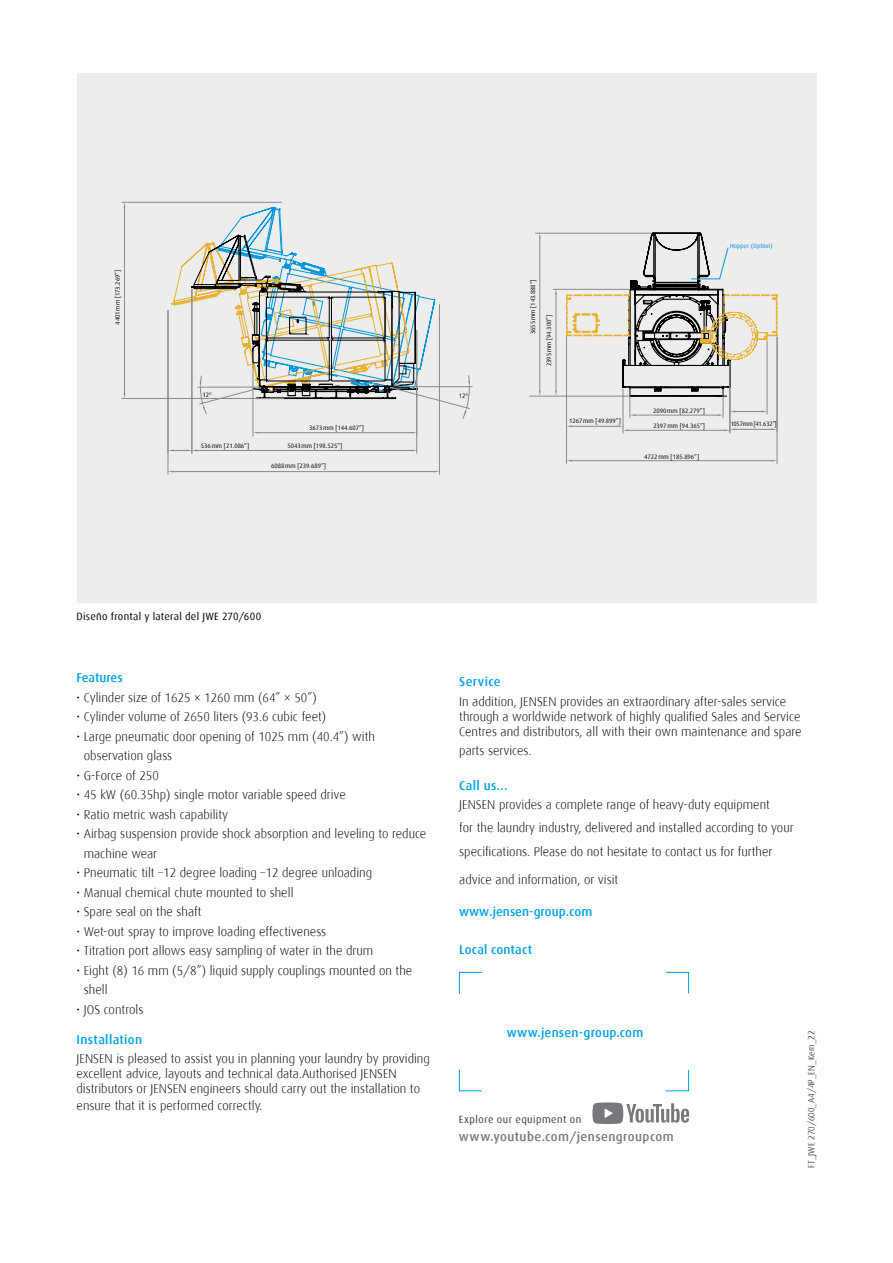
<style>
.page{position:relative;width:893px;height:1263px;background:#fff}
.page>*{position:absolute;margin:0;border:0;box-sizing:border-box;transform-origin:0 0}
.t1{font:300 12.75px/15px "Dax";color:#000}
.t2{font:500 12.75px "Dax";letter-spacing:.015em;color:#00a1e4}
.t3{font:500 12.75px "Dax";letter-spacing:.035em;color:#77787b}
.t4{font:500 12.75px "Dax";letter-spacing:-.005em;color:#00a1e4}
.t5{font:10.5px "Dax";letter-spacing:.03em;color:#000}
.t6{font:10.5px "Dax";letter-spacing:.04em;color:#414042}
.t7{font:300 9px "Dax";color:#000}
.t8{font:6.3px "Dax";color:#000}
.t9{font:6.3px "Dax";color:#000;scale:.95 1}
.t10{font:6.3px "Dax";color:#0096db}
</style>
<div class="page">
<hr style="left:892px;top:0;width:1px;height:623px;background:#eff9fe">
<svg style="left:892px;top:584px;width:1px;height:39px"></svg>
<svg style="left:892px;top:77px;width:1px;height:25px"></svg>
<svg style="left:459px;top:972px;width:24px;height:22px"></svg>
<svg style="left:459px;top:1069px;width:23px;height:22px"></svg>
<svg style="left:665px;top:1069px;width:24px;height:22px"></svg>
<svg style="left:665px;top:972px;width:24px;height:22px"></svg>
<svg style="left:592px;top:1102px;width:97px;height:22px"></svg>
<div style="left:77px;top:74px;width:739px;height:529px;background:#ededed"></div>
<hr style="left:623px;top:389px;width:1px;height:44px;background:#878a87">
<hr style="left:730px;top:362px;width:1px;height:71px;background:#878a87">
<hr style="left:629px;top:430px;width:95px;height:1px;background:#878a87">
<hr style="left:258px;top:432px;width:153px;height:1px;background:#878a87">
<hr style="left:253px;top:343px;width:1px;height:93px;background:#878a87">
<hr style="left:168px;top:310px;width:1px;height:164px;background:#878a87">
<hr style="left:439px;top:304px;width:1px;height:170px;background:#878a87">
<hr style="left:174px;top:471px;width:260px;height:1px;background:#878a87">
<hr style="left:416px;top:330px;width:1px;height:123px;background:#878a87">
<hr style="left:197px;top:450px;width:214px;height:1px;background:#878a87">
<hr style="left:192px;top:289px;width:1px;height:164px;background:#878a87">
<svg style="left:168px;top:450px;width:29px;height:1px"></svg>
<hr style="left:122px;top:202px;width:160px;height:1px;background:#878a87">
<hr style="left:122px;top:398px;width:162px;height:1px;background:#878a87">
<hr style="left:124px;top:208px;width:1px;height:185px;background:#878a87">
<hr style="left:566px;top:337px;width:1px;height:126px;background:#878a87">
<hr style="left:777px;top:337px;width:1px;height:126px;background:#878a87">
<hr style="left:572px;top:460px;width:199px;height:1px;background:#878a87">
<hr style="left:572px;top:426px;width:45px;height:1px;background:#878a87">
<hr style="left:735px;top:429px;width:36px;height:1px;background:#878a87">
<svg style="left:724px;top:428px;width:11px;height:3px"></svg>
<svg style="left:617px;top:425px;width:12px;height:6px"></svg>
<svg style="left:171px;top:201px;width:607px;height:218px"></svg>
<p class="t8" style="left:114px;top:325px;width:56px;rotate:-90deg">4401 mm [173.269”]</p>
<p class="t8" style="left:203px;top:391px;width:11px">12°</p>
<p class="t8" style="left:459px;top:393px;width:11px">12°</p>
<p class="t8" style="left:201px;top:442px;width:50px">536 mm [21.086”]</p>
<p class="t8" style="left:309px;top:424px;width:56px">3673 mm [144.607”]</p>
<p class="t8" style="left:287px;top:442px;width:56px">5043 mm [198.525”]</p>
<p class="t8" style="left:271px;top:463px;width:56px">6088 mm [239.689”]</p>
<p class="t5" style="left:77px;top:610px;width:186px">Diseño frontal y lateral del JWE 270/600</p>
<p class="t8" style="left:529px;top:334px;width:56px;rotate:-90deg">3655 mm [143.888”]</p>
<p class="t8" style="left:545px;top:366px;width:53px;rotate:-90deg">2395 mm [94.300”]</p>
<p class="t8" style="left:569px;top:418px;width:53px">1267 mm [49.899”]</p>
<p class="t8" style="left:653px;top:407px;width:53px">2090 mm [82.279”]</p>
<p class="t8" style="left:653px;top:423px;width:53px">2397 mm [94.365”]</p>
<p class="t8" style="left:644px;top:453px;width:56px">4722 mm [185.896”]</p>
<p class="t10" style="left:730px;top:243px;width:44px">Hopper (Option)</p>
<p class="t9" style="left:731px;top:420px;width:50px">1057mm [41.632”]</p>
<p class="t4" style="left:77px;top:671px;width:48px">Features</p>
<p class="t1" style="left:77px;top:690px;width:242px">• Cylinder size of 1625 × 1260 mm (64” × 50”)</p>
<p class="t1" style="left:77px;top:710px;width:251px">• Cylinder volume of 2650 liters (93.6 cubic feet)</p>
<p class="t1" style="left:84px;top:727px;width:293px;line-height:19.5px;text-indent:-7px">• Large pneumatic door opening of 1025 mm (40.4”) with observation glass</p>
<p class="t1" style="left:77px;top:768px;width:84px">• G-Force of 250</p>
<p class="t1" style="left:77px;top:788px;width:271px">• 45 kW (60.35hp) single motor variable speed drive</p>
<p class="t1" style="left:77px;top:807px;width:153px">• Ratio metric wash capability</p>
<p class="t1" style="left:84px;top:824px;width:344px;line-height:19.5px;text-indent:-7px">• Airbag suspension provide shock absorption and leveling to reduce machine wear</p>
<p class="t1" style="left:77px;top:866px;width:297px">• Pneumatic tilt –12 degree loading –12 degree unloading</p>
<p class="t1" style="left:77px;top:885px;width:219px">• Manual chemical chute mounted to shell</p>
<p class="t1" style="left:77px;top:905px;width:127px">• Spare seal on the shaft</p>
<p class="t1" style="left:77px;top:924px;width:251px">• Wet-out spray to improve loading effectiveness</p>
<p class="t1" style="left:77px;top:944px;width:298px">• Titration port allows easy sampling of water in the drum</p>
<p class="t1" style="left:84px;top:961px;width:330px;line-height:19.5px;text-indent:-7px">• Eight (8) 16 mm (5/8”) liquid supply couplings mounted on the shell</p>
<p class="t1" style="left:77px;top:1002px;width:68px">• JOS controls</p>
<p class="t2" style="left:77px;top:1032px;width:67px">Installation</p>
<p class="t1" style="left:77px;top:1051px;width:355px">JENSEN is pleased to assist you in planning your laundry by providing excellent advice, layouts and technical data.Authorised JENSEN distributors or JENSEN engineers should carry out the installation to</p>
<p class="t1" style="left:77px;top:1098px;width:187px">ensure that it is performed correctly.</p>
<p class="t2" style="left:459px;top:675px;width:43px">Service</p>
<p class="t1" style="left:459px;top:694px;width:344px">In addition, JENSEN provides an extraordinary after-sales service through a worldwide network of highly qualified Sales and Service<br>Centres and distributors, all with their own maintenance and spare</p>
<p class="t1" style="left:459px;top:743px;width:74px">parts services.</p>
<p class="t2" style="left:459px;top:778px;width:50px">Call us…</p>
<p class="t1" style="left:459px;top:793px;width:336px;line-height:23.5px">JENSEN provides a complete range of heavy-duty equipment<br>for the laundry industry, delivered and installed according to your specifications. Please do not hesitate to contact us for further</p>
<p class="t1" style="left:459px;top:872px;width:161px">advice and information, or visit</p>
<p class="t2" style="left:459px;top:905px;width:135px">www.jensen-group.com</p>
<p class="t2" style="left:459px;top:942px;width:74px">Local contact</p>
<p class="t2" style="left:507px;top:1025px;width:138px">www.jensen-group.com</p>
<p class="t6" style="left:459px;top:1114px;width:124px">Explore our equipment on</p>
<p class="t3" style="left:459px;top:1129px;width:216px">www.youtube.com/jensengroupcom</p>
<p class="t7" style="left:806px;top:1168px;width:139px;rotate:-90deg">FT_JWE 270/600_A4/4P_EN_Kern_22</p>
</div>
